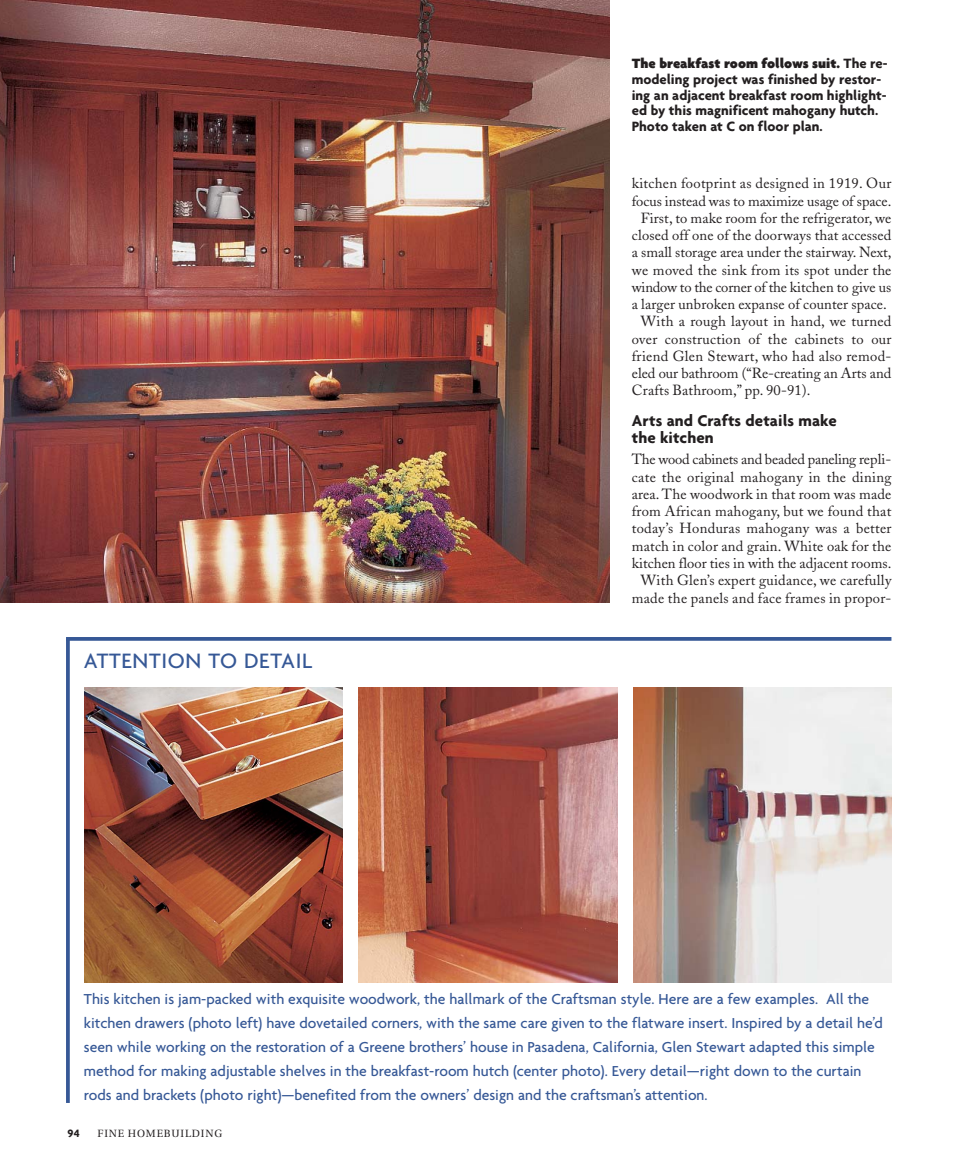
<style>
.page{position:relative;width:959px;height:1175px;background:#fff}
.page>*{position:absolute;margin:0;border:0;box-sizing:border-box;transform-origin:0 0}
.t1{font:500 22.5px "Agenda";letter-spacing:.03em;color:#365896}
.t2{font:700 16.8px/17.2px "Agenda";letter-spacing:.005em;color:#231f20}
.t3{font:500 15.6px/24px "Agenda";color:#365896}
.t4{font:14.55px/17.2px "Adobe Caslon";letter-spacing:.01em;color:#231f20;text-align:right}
.t5{font:700 14.55px/15.8px "Agenda";color:#231f20}
.t6{font:14.55px "Adobe Caslon";letter-spacing:-.01em;color:#231f20}
.t7{font:700 11.55px "Agenda";color:#231f20}
.t8{font:10.5px "Utopia";letter-spacing:.08em;color:#231f20}
.s1{font-weight:900}
</style>
<div class="page">
<hr style="left:66px;top:637px;width:825px;height:3px;background:#365896">
<svg style="left:66px;top:640px;width:4px;height:462px;background:#41619b"></svg>
<img style="left:84px;top:687px;width:259px;height:295px">
<img style="left:359px;top:687px;width:258px;height:295px">
<img style="left:633px;top:687px;width:258px;height:295px">
<img style="left:0;top:0;width:609px;height:602px">
<p class="t5" style="left:632px;top:57px;width:257px"><span class="s1">The breakfast room follows suit.</span> The re&shy;modeling project was finished by restor&shy;ing an adjacent breakfast room highlight&shy;ed by this magnificent mahogany hutch.<br>Photo taken at C on floor plan.</p>
<h1 class="t1" style="left:84px;top:651px;width:230px">ATTENTION TO DETAIL</h1>
<p class="t4" style="left:632px;top:176px;width:261px">kitchen footprint as designed in 1919. Our</p>
<p class="t4" style="left:632px;top:194px;width:261px">focus instead was to maximize usage of space.</p>
<p class="t4" style="left:641px;top:211px;width:252px">First, to make room for the refrigerator, we</p>
<p class="t4" style="left:632px;top:228px;width:261px">closed off one of the doorways that accessed</p>
<p class="t4" style="left:632px;top:245px;width:261px">a small storage area under the stairway. Next,</p>
<p class="t4" style="left:632px;top:263px;width:261px">we moved the sink from its spot under the</p>
<p class="t6" style="left:632px;top:281px;width:261px">window to the corner of the kitchen to give us</p>
<p class="t4" style="left:632px;top:297px;width:257px">a larger unbroken expanse of counter space.</p>
<p class="t4" style="left:641px;top:314px;width:252px">With a rough layout in hand, we turned</p>
<p class="t4" style="left:632px;top:332px;width:261px">over construction of the cabinets to our</p>
<p class="t4" style="left:632px;top:349px;width:261px">friend Glen Stewart, who had also remod-</p>
<p class="t4" style="left:632px;top:366px;width:261px">eled our bathroom (“Re-creating an Arts and</p>
<p class="t4" style="left:632px;top:383px;width:180px">Crafts Bathroom,” pp. 90-91).</p>
<p class="t2" style="left:632px;top:413px;width:206px">Arts and Crafts details make the kitchen</p>
<p class="t4" style="left:632px;top:452px;width:261px">The wood cabinets and beaded paneling repli&shy;cate the original mahogany in the dining area. The woodwork in that room was made from African mahogany, but we found that today’s Honduras mahogany was a better match in color and grain. White oak for the kitchen floor ties in with the adjacent rooms.<br>With Glen’s expert guidance, we carefully made the panels and face frames in propor-</p>
<p class="t3" style="left:84px;top:988px;width:800px">This kitchen is jam-packed with exquisite woodwork, the hallmark of the Craftsman style. Here are a few examples. All the kitchen drawers (photo left) have dovetailed corners, with the same care given to the flatware insert. Inspired by a detail he’d seen while working on the restoration of a Greene brothers’ house in Pasadena, California, Glen Stewart adapted this simple method for making adjustable shelves in the breakfast-room hutch (center photo). Every detail—right down to the curtain rods and brackets (photo right)—benefited from the owners’ design and the craftsman’s attention.</p>
<p class="t7" style="left:68px;top:1128px;width:14px">94</p>
<p class="t8" style="left:97px;top:1128px;width:126px">FINE HOMEBUILDING</p>
</div>
